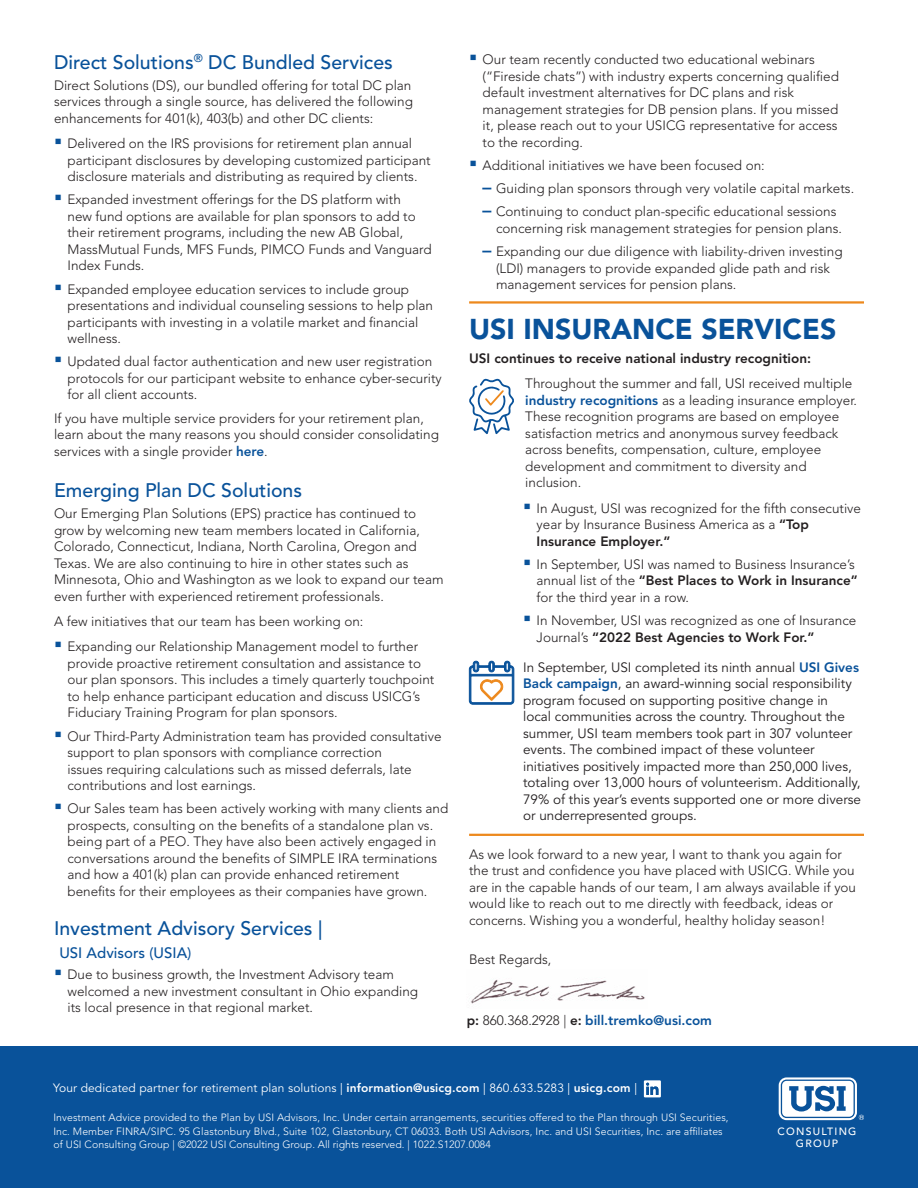
<style>
.page{position:relative;width:918px;height:1188px;background:#fff}
.page>*{position:absolute;margin:0;border:0;box-sizing:border-box;transform-origin:0 0}
.Sub_head_1_no_space{font:900 28.5px "Avenir LT Std";color:#09529a}
.Sub_head_2{font:500 19.5px "Avenir LT Std";color:#09529a}
.Sub_head_2-2{font:500 15px "Avenir LT Std";color:#09529a}
.Body_Copy_2{font:300 13.5px/16.5px "Avenir LT Std";color:#231f20}
.Indent_body_copy{font:13.5px/16.5px "Avenir LT Std";color:#231f20}
.Body_Copy_2-2{font:800 13.5px "Avenir LT Std";color:#231f20}
.t1{font:800 13.5px "Avenir LT Std";color:#09529a}
.t2{font:12px "Avenir LT Std";letter-spacing:.01em;color:#fff}
.t3{font:300 10.5px/13.5px "Avenir LT Std";letter-spacing:.01em;color:#fff}
.t4{font:500 10.5px/11.7px "Avenir LT Std";letter-spacing:.12em;color:#fff;text-align:center}
.s1{font-weight:800;color:#09529a}
.s2{font-weight:800;font-size:18px;color:#09529a}
.s3{font-weight:800}
.s4{color:#231f20}
.s5{font-weight:300;color:#231f20}
</style>
<div class="page">
<div style="left:0;top:1047px;width:918px;height:141px;background:#09529a"></div>
<svg style="left:779px;top:1077px;width:85px;height:43px"></svg>
<svg style="left:644px;top:1080px;width:17px;height:17px"></svg>
<hr style="left:469px;top:301px;width:395px;height:3px;background:#ed891d">
<hr style="left:469px;top:834px;width:395px;height:2px;background:#ed891d">
<img style="left:471px;top:979px;width:174px;height:25px">
<svg style="left:469px;top:378px;width:45px;height:56px"></svg>
<svg style="left:469px;top:660px;width:45px;height:45px"></svg>
<p class="Sub_head_2" style="left:54px;top:51px;width:340px">Direct Solutions<sup>®</sup> DC Bundled Services</p>
<p class="Body_Copy_2" style="left:54px;top:77px;width:360px;text-align:justify">Direct Solutions (DS), our bundled offering for total DC plan services through a single source, has delivered the following enhancements for 401(k), 403(b) and other DC clients:</p>
<p class="Body_Copy_2" style="left:68px;top:135px;width:365px">Delivered on the IRS provisions for retirement plan annual participant disclosures by developing customized participant disclosure materials and distributing as required by clients.</p>
<p class="Body_Copy_2" style="left:68px;top:192px;width:366px">Expanded investment offerings for the DS platform with<br>new fund options are available for plan sponsors to add to their retirement programs, including the new AB Global, MassMutual Funds, MFS Funds, PIMCO Funds and Vanguard Index Funds.</p>
<p class="Body_Copy_2" style="left:68px;top:281px;width:367px">Expanded employee education services to include group presentations and individual counseling sessions to help plan participants with investing in a volatile market and financial wellness.</p>
<p class="Body_Copy_2" style="left:68px;top:354px;width:376px">Updated dual factor authentication and new user registration protocols for our participant website to enhance cyber-security for all client accounts.</p>
<p class="Body_Copy_2" style="left:54px;top:410px;width:386px">If you have multiple service providers for your retirement plan, learn about the many reasons you should consider consolidating services with a single provider <span class="s1">here</span>.</p>
<p class="Sub_head_2" style="left:54px;top:479px;width:250px">Emerging Plan DC Solutions</p>
<p class="Body_Copy_2" style="left:54px;top:505px;width:391px">Our Emerging Plan Solutions (EPS) practice has continued to grow by welcoming new team members located in California, Colorado, Connecticut, Indiana, North Carolina, Oregon and Texas. We are also continuing to hire in other states such as Minnesota, Ohio and Washington as we look to expand our team even further with experienced retirement professionals.</p>
<p class="Body_Copy_2" style="left:54px;top:613px;width:311px">A few initiatives that our team has been working on:</p>
<p class="Body_Copy_2" style="left:68px;top:639px;width:368px">Expanding our Relationship Management model to further provide proactive retirement consultation and assistance to our plan sponsors. This includes a timely quarterly touchpoint to help enhance participant education and discuss USICG’s Fiduciary Training Program for plan sponsors.</p>
<p class="Body_Copy_2" style="left:68px;top:728px;width:376px">Our Third-Party Administration team has provided consultative support to plan sponsors with compliance correction<br>issues requiring calculations such as missed deferrals, late contributions and lost earnings.</p>
<p class="Body_Copy_2" style="left:68px;top:801px;width:382px">Our Sales team has been actively working with many clients and prospects, consulting on the benefits of a standalone plan vs. being part of a PEO. They have also been actively engaged in conversations around the benefits of SIMPLE IRA terminations and how a 401(k) plan can provide enhanced retirement benefits for their employees as their companies have grown.</p>
<p class="Sub_head_2" style="left:54px;top:917px;width:270px">Investment Advisory Services |</p>
<p class="Sub_head_2-2" style="left:59px;top:944px;width:133px">USI Advisors (USIA)</p>
<p class="Body_Copy_2" style="left:68px;top:967px;width:352px">Due to business growth, the Investment Advisory team welcomed a new investment consultant in Ohio expanding its local presence in that regional market.</p>
<p class="Body_Copy_2" style="left:483px;top:51px;width:358px">Our team recently conducted two educational webinars (“Fireside chats”) with industry experts concerning qualified default investment alternatives for DC plans and risk management strategies for DB pension plans. If you missed it, please reach out to your USICG representative for access to the recording.</p>
<p class="Body_Copy_2" style="left:483px;top:157px;width:284px">Additional initiatives we have been focused on:</p>
<p class="Body_Copy_2" style="left:483px;top:180px;width:373px"><span class="s2">–</span> Guiding plan sponsors through very volatile capital markets.</p>
<p class="Body_Copy_2" style="left:496px;top:204px;width:347px;text-indent:-14px"><span class="s2">–</span> Continuing to conduct plan-specific educational sessions concerning risk management strategies for pension plans.</p>
<p class="Body_Copy_2" style="left:496px;top:243px;width:348px;text-indent:-14px"><span class="s2">–</span> Expanding our due diligence with liability-driven investing (LDI) managers to provide expanded glide path and risk management services for pension plans.</p>
<p class="Sub_head_1_no_space" style="left:469px;top:312px;width:369px">USI INSURANCE SERVICES</p>
<p class="Body_Copy_2-2" style="left:469px;top:350px;width:344px">USI continues to receive national industry recognition:</p>
<p class="Body_Copy_2" style="left:525px;top:375px;width:333px">Throughout the summer and fall, USI received multiple <span class="s1">industry recognitions</span> as a leading insurance employer.<br>These recognition programs are based on employee satisfaction metrics and anonymous survey feedback across benefits, compensation, culture, employee development and commitment to diversity and inclusion.</p>
<p class="Body_Copy_2" style="left:537px;top:500px;width:326px">In August, USI was recognized for the fifth consecutive year by Insurance Business America as a <span class="s3">“Top<br>Insurance Employer.”</span></p>
<p class="Body_Copy_2" style="left:537px;top:556px;width:323px">In September, USI was named to Business Insurance’s annual list of the <span class="s3">“Best Places to Work in Insurance” </span>for the third year in a row.</p>
<p class="Body_Copy_2" style="left:537px;top:612px;width:321px">In November, USI was recognized as one of Insurance<br>Journal’s <span class="s3">“2022 Best Agencies to Work For.”</span></p>
<p class="Indent_body_copy" style="left:523px;top:659px;width:340px">In September, USI completed its ninth annual <span class="s1">USI Gives Back campaign</span>, an award-winning social responsibility program focused on supporting positive change in<br>local communities across the country. Throughout the summer, USI team members took part in 307 volunteer events. The combined impact of these volunteer initiatives positively impacted more than 250,000 lives, totaling over 13,000 hours of volunteerism. Additionally, 79% of this year’s events supported one or more diverse or underrepresented groups.</p>
<p class="Body_Copy_2" style="left:469px;top:846px;width:389px">As we look forward to a new year, I want to thank you again for the trust and confidence you have placed with USICG. While you are in the capable hands of our team, I am always available if you would like to reach out to me directly with feedback, ideas or concerns. Wishing you a wonderful, healthy holiday season!</p>
<p class="Body_Copy_2" style="left:469px;top:951px;width:84px">Best Regards,</p>
<p class="t1" style="left:467px;top:1012px;width:247px"><span class="s4">p:</span> <span class="s5">860.368.2928 |</span> <span class="s4">e:</span> bill.tremko@usi.com</p>
<p class="t2" style="left:53px;top:1081px;width:585px">Your dedicated partner for retirement plan solutions | <span class="s3">information@usicg.com</span> | 860.633.5283 | <span class="s3">usicg.com</span> |</p>
<p class="t3" style="left:53px;top:1111px;width:677px">Investment Advice provided to the Plan by USI Advisors, Inc. Under certain arrangements, securities offered to the Plan through USI Securities,<br>Inc. Member FINRA/SIPC. 95 Glastonbury Blvd., Suite 102, Glastonbury, CT 06033. Both USI Advisors, Inc. and USI Securities, Inc. are affiliates of USI Consulting Group | ©2022 USI Consulting Group. All rights reserved. | 1022.S1207.0084</p>
<p class="t4" style="left:777px;top:1126px;width:81px">CONSULTING<br>GROUP</p>
</div>
